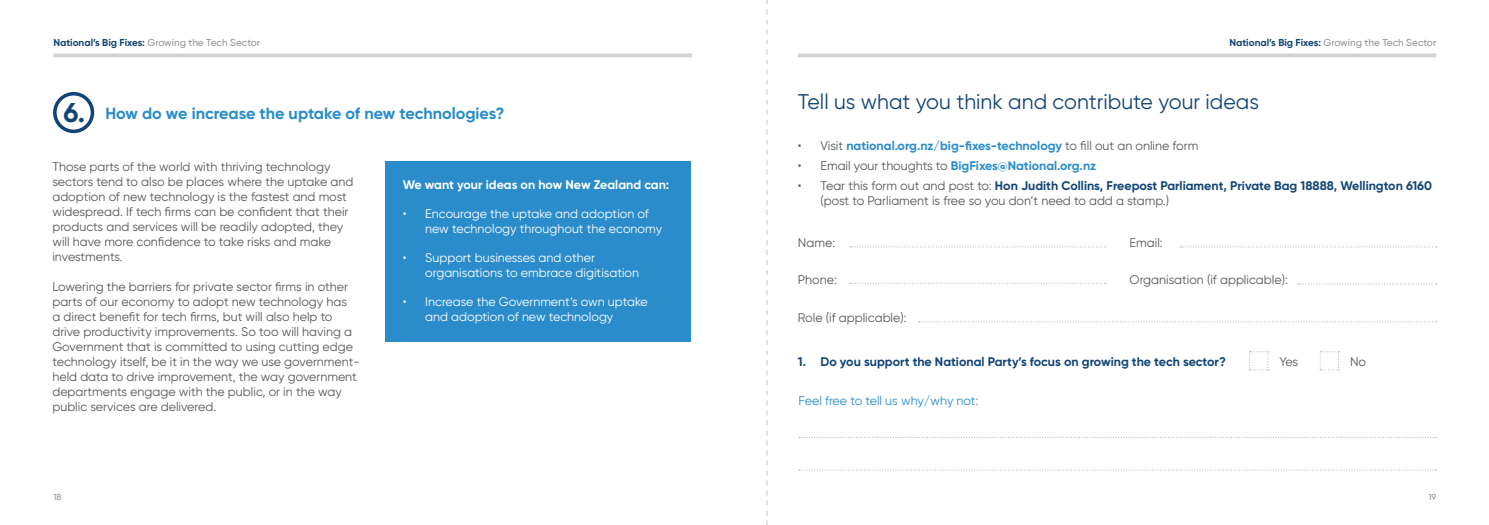
<style>
.page{position:relative;width:1489px;height:525px;background:#fff}
.page>*{position:absolute;margin:0;border:0;box-sizing:border-box;transform-origin:0 0}
.t1{font:21.25px "Gilroy";color:#124477}
.t2{font:700 16.25px "Gilroy";color:#2a8ccb}
.t3{font:12.5px/15px "Gilroy";color:#57585a}
.t4{font:12.5px/15px "Gilroy";color:#fff}
.t5{font:700 12.5px "Gilroy";color:#2a8ccb}
.t6{font:700 12.5px "Gilroy";color:#124477}
.t7{font:700 12.5px "Gilroy";color:#fff}
.t8{font:12.5px "Gilroy";color:#2a8ccb}
.t9{font:500 10px "Gilroy";color:#939598}
.t10{font:500 8.75px "Gilroy";color:#939598}
.s1{font-weight:700;color:#124477}
.s2{font-size:27.12px;color:#124477}
.s3{font-weight:400;color:#57585a}
</style>
<div class="page">
<svg style="left:798px;top:53px;width:638px;height:4px;background:#d6d7d9"></svg>
<svg style="left:53px;top:53px;width:638px;height:4px;background:#d6d7d9"></svg>
<div style="left:385px;top:161px;width:305px;height:48px;background:#2a8ccb"></div>
<div style="left:385px;top:190px;width:305px;height:63px;background:#2a8ccb"></div>
<div style="left:385px;top:234px;width:305px;height:63px;background:#2a8ccb"></div>
<div style="left:385px;top:278px;width:305px;height:63px;background:#2a8ccb"></div>
<div style="left:53px;top:92px;width:41px;height:41px;border:4px solid #124477;border-radius:50%"></div>
<svg style="left:799px;top:436px;width:637px;height:2px"></svg>
<svg style="left:799px;top:469px;width:637px;height:1px"></svg>
<svg style="left:1249px;top:351px;width:19px;height:19px"></svg>
<svg style="left:1319px;top:351px;width:20px;height:19px"></svg>
<svg style="left:849px;top:246px;width:256px;height:1px"></svg>
<svg style="left:849px;top:282px;width:256px;height:2px"></svg>
<svg style="left:1297px;top:283px;width:139px;height:1px"></svg>
<svg style="left:918px;top:321px;width:518px;height:1px"></svg>
<svg style="left:1180px;top:246px;width:256px;height:1px"></svg>
<svg style="left:766px;top:0;width:1px;height:524px"></svg>
<p class="t9" style="left:53px;top:37px;width:208px"><span class="s1">National’s Big Fixes:</span> Growing the Tech Sector</p>
<p class="t9" style="left:1229px;top:37px;width:208px"><span class="s1">National’s Big Fixes:</span> Growing the Tech Sector</p>
<h2 class="t2" style="left:63px;top:103px;width:442px"><span class="s2">6.</span> How do we increase the uptake of new technologies?</h2>
<h1 class="t1" style="left:798px;top:88px;width:462px">Tell us what you think and contribute your ideas</h1>
<p class="t3" style="left:52px;top:158px;width:302px">Those parts of the world with thriving technology sectors tend to also be places where the uptake and adoption of new technology is the fastest and most widespread. If tech firms can be confident that their products and services will be readily adopted, they will have more confidence to take risks and make investments.</p>
<p class="t3" style="left:52px;top:278px;width:309px">Lowering the barriers for private sector firms in other parts of our economy to adopt new technology has<br>a direct benefit for tech firms, but will also help to drive productivity improvements. So too will having a Government that is committed to using cutting edge technology itself, be it in the way we use government&shy;held data to drive improvement, the way government departments engage with the public, or in the way public services are delivered.</p>
<p class="t7" style="left:403px;top:176px;width:268px">We want your ideas on how New Zealand can:</p>
<p class="t4" style="left:425px;top:206px;width:238px;text-indent:-22px">• Encourage the uptake and adoption of new technology throughout the economy</p>
<p class="t4" style="left:425px;top:250px;width:215px;text-indent:-22px">• Support businesses and other organisations to embrace digitisation</p>
<p class="t4" style="left:425px;top:294px;width:224px;text-indent:-22px">• Increase the Government’s own uptake and adoption of new technology</p>
<p class="t5" style="left:797px;top:138px;width:402px"><span class="s3">• Visit</span> national.org.nz/big-fixes-technology <span class="s3">to fill out an online form</span></p>
<p class="t5" style="left:797px;top:158px;width:299px"><span class="s3">• Email your thoughts to</span> BigFixes@National.org.nz</p>
<p class="t3" style="left:820px;top:178px;width:613px;text-indent:-22px">• Tear this form out and post to: <span class="s1">Hon Judith Collins, Freepost Parliament, Private Bag 18888, Wellington 6160 </span>(post to Parliament is free so you don’t need to add a stamp.)</p>
<p class="t3" style="left:798px;top:235px;width:39px">Name:</p>
<p class="t3" style="left:797px;top:272px;width:41px">Phone:</p>
<p class="t3" style="left:797px;top:310px;width:110px">Role (if applicable):</p>
<p class="t3" style="left:1129px;top:235px;width:35px">Email:</p>
<p class="t3" style="left:1129px;top:272px;width:160px">Organisation (if applicable):</p>
<p class="t6" style="left:798px;top:353px;width:429px">1. Do you support the National Party’s focus on growing the tech sector?</p>
<p class="t8" style="left:798px;top:393px;width:182px">Feel free to tell us why/why not:</p>
<p class="t3" style="left:1279px;top:353px;width:20px">Yes</p>
<p class="t3" style="left:1349px;top:353px;width:18px">No</p>
<p class="t10" style="left:53px;top:491px;width:9px">18</p>
<p class="t10" style="left:1428px;top:491px;width:9px">19</p>
</div>
